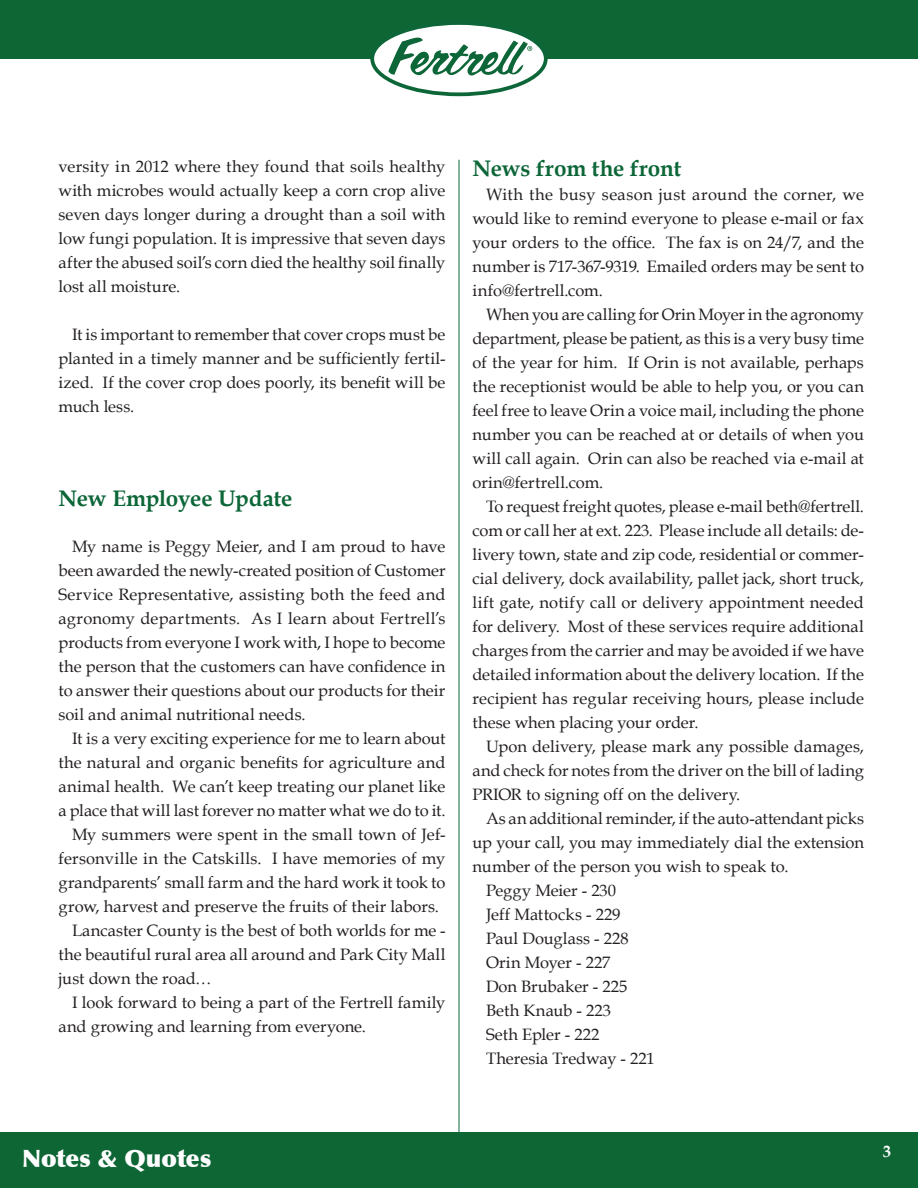
<style>
.page{position:relative;width:918px;height:1188px;background:#fff}
.page>*{position:absolute;margin:0;border:0;box-sizing:border-box;transform-origin:0 0}
.t1{font:900 24px "Optima";color:#fff}
.headings{font:700 22.5px "Book Antiqua";letter-spacing:-.01em;color:#0c6638}
.Body_Indented_Justif{font:16.5px/24px "Book Antiqua";color:#231f20;text-align:justify}
.Menu_items{font:700 16.5px "Book Antiqua";color:#fff}
</style>
<div class="page">
<div style="left:0;top:0;width:918px;height:59px;background:#0e6635"></div>
<div style="left:0;top:1132px;width:918px;height:56px;background:#0e6635"></div>
<svg style="left:372px;top:23px;width:174px;height:71px;fill:#fff"></svg>
<div style="left:370px;top:21px;width:178px;height:75px;border:4px solid #0c6638;border-radius:50%"></div>
<svg style="left:388px;top:34px;width:144px;height:49px"></svg>
<hr style="left:459px;top:160px;width:1px;height:1028px;background:#0c6638">
<p class="Body_Indented_Justif" style="left:58px;top:154px;width:389px">versity in 2012 where they found that soils healthy with microbes would actually keep a corn crop alive seven days longer during a drought than a soil with low fungi population. It is impressive that seven days after the abused soil’s corn died the healthy soil finally lost all moisture.</p>
<p class="Body_Indented_Justif" style="left:58px;top:322px;width:388px;text-indent:14px">It is important to remember that cover crops must be planted in a timely manner and be sufficiently fertil&shy;ized. If the cover crop does poorly, its benefit will be much less.</p>
<p class="headings" style="left:58px;top:483px;width:236px">New Employee Update</p>
<p class="Body_Indented_Justif" style="left:58px;top:534px;width:389px;text-indent:14px">My name is Peggy Meier, and I am proud to have been awarded the newly-created position of Customer Service Representative, assisting both the feed and agronomy departments. As I learn about Fertrell’s products from everyone I work with, I hope to become the person that the customers can have confidence in to answer their questions about our products for their soil and animal nutritional needs.</p>
<p class="Body_Indented_Justif" style="left:58px;top:726px;width:389px;text-indent:14px">It is a very exciting experience for me to learn about the natural and organic benefits for agriculture and animal health. We can’t keep treating our planet like a place that will last forever no matter what we do to it.</p>
<p class="Body_Indented_Justif" style="left:58px;top:822px;width:389px;text-indent:14px">My summers were spent in the small town of Jef&shy;fersonville in the Catskills. I have memories of my grandparents’ small farm and the hard work it took to grow, harvest and preserve the fruits of their labors.</p>
<p class="Body_Indented_Justif" style="left:58px;top:918px;width:389px;text-indent:14px">Lancaster County is the best of both worlds for me - the beautiful rural area all around and Park City Mall just down the road…</p>
<p class="Body_Indented_Justif" style="left:58px;top:990px;width:388px;text-indent:14px">I look forward to being a part of the Fertrell family and growing and learning from everyone.</p>
<p class="headings" style="left:472px;top:153px;width:210px">News from the front</p>
<p class="Body_Indented_Justif" style="left:472px;top:182px;width:393px;text-indent:14px">With the busy season just around the corner, we would like to remind everyone to please e-mail or fax your orders to the office. The fax is on 24/7, and the number is 717-367-9319. Emailed orders may be sent to info@fertrell.com.</p>
<p class="Body_Indented_Justif" style="left:472px;top:302px;width:393px;text-indent:14px">When you are calling for Orin Moyer in the agronomy department, please be patient, as this is a very busy time of the year for him. If Orin is not available, perhaps the receptionist would be able to help you, or you can feel free to leave Orin a voice mail, including the phone number you can be reached at or details of when you will call again. Orin can also be reached via e-mail at orin@fertrell.com.</p>
<p class="Body_Indented_Justif" style="left:472px;top:494px;width:393px;text-indent:14px">To request freight quotes, please e-mail beth@fertrell. com or call her at ext. 223. Please include all details: de&shy;livery town, state and zip code, residential or commer&shy;cial delivery, dock availability, pallet jack, short truck, lift gate, notify call or delivery appointment needed for delivery. Most of these services require additional charges from the carrier and may be avoided if we have detailed information about the delivery location. If the recipient has regular receiving hours, please include these when placing your order.</p>
<p class="Body_Indented_Justif" style="left:472px;top:734px;width:393px;text-indent:14px">Upon delivery, please mark any possible damages, and check for notes from the driver on the bill of lading PRIOR to signing off on the delivery.</p>
<p class="Body_Indented_Justif" style="left:472px;top:806px;width:393px;text-indent:14px">As an additional reminder, if the auto-attendant picks up your call, you may immediately dial the extension number of the person you wish to speak to.</p>
<p class="Body_Indented_Justif" style="left:486px;top:878px;width:132px">Peggy Meier - 230</p>
<p class="Body_Indented_Justif" style="left:486px;top:902px;width:136px">Jeff Mattocks - 229</p>
<p class="Body_Indented_Justif" style="left:486px;top:926px;width:144px">Paul Douglass - 228</p>
<p class="Body_Indented_Justif" style="left:486px;top:950px;width:126px">Orin Moyer - 227</p>
<p class="Body_Indented_Justif" style="left:486px;top:974px;width:143px">Don Brubaker - 225</p>
<p class="Body_Indented_Justif" style="left:486px;top:998px;width:127px">Beth Knaub - 223</p>
<p class="Body_Indented_Justif" style="left:486px;top:1022px;width:115px">Seth Epler - 222</p>
<p class="Body_Indented_Justif" style="left:486px;top:1046px;width:170px">Theresia Tredway - 221</p>
<p class="t1" style="left:22px;top:1144px;width:191px">Notes &amp; Quotes</p>
<p class="Menu_items" style="left:883px;top:1140px;width:10px">3</p>
</div>
